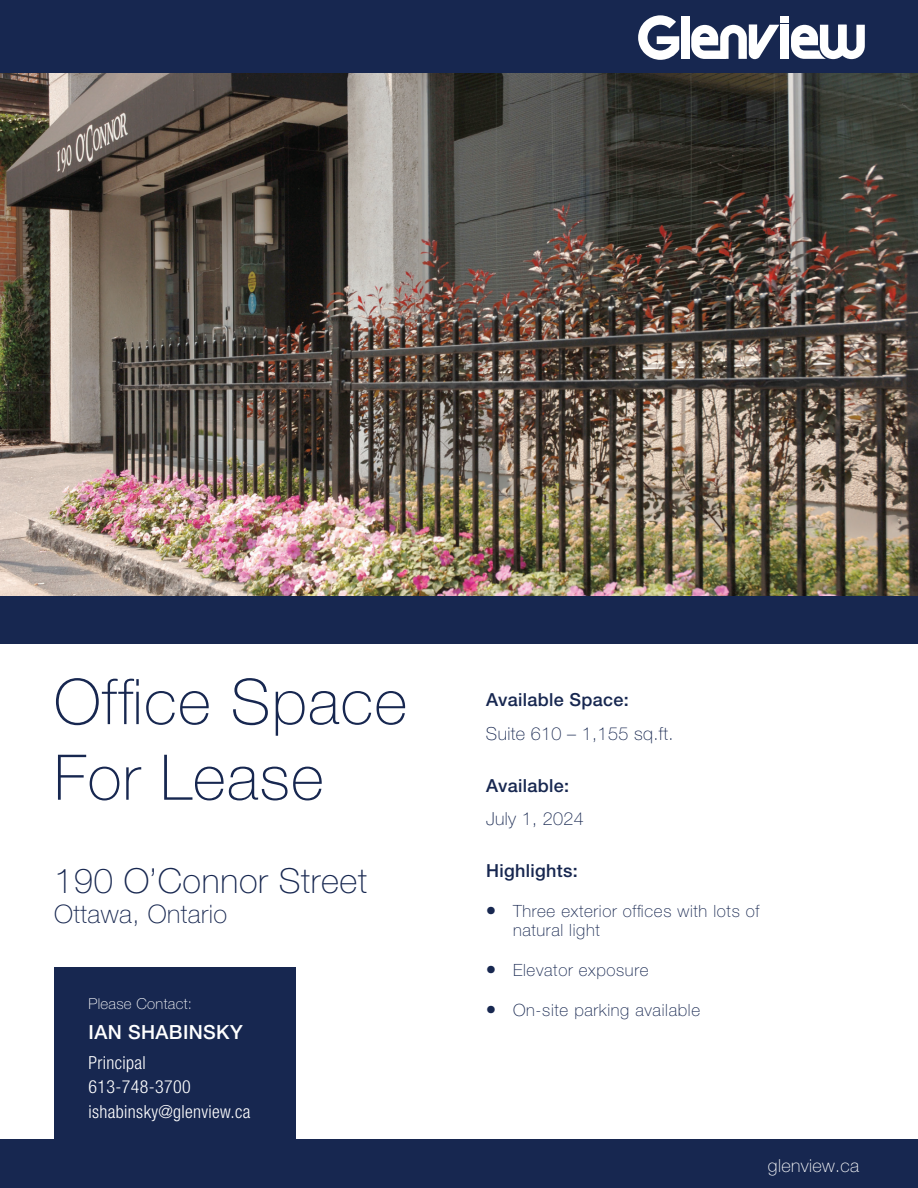
<style>
.page{position:relative;width:918px;height:1188px;background:#fff}
.page>*{position:absolute;margin:0;border:0;box-sizing:border-box;transform-origin:0 0}
.t1{font:100 63px/75.6px "Helvetica Neue LT Std";letter-spacing:.02em;color:#172750}
.t2{font:100 34.5px "Helvetica Neue LT Std";letter-spacing:.02em;color:#172750}
.t3{font:100 25.5px "Helvetica Neue LT Std";letter-spacing:.02em;color:#172750}
.t4{font:500 19.5px "Helvetica Neue LT Std";letter-spacing:.02em;color:#fff}
.t5{font:300 condensed 18px/24.6px "Helvetica Neue LT Std";letter-spacing:.02em;color:#fff}
.t6{font:500 18px "Helvetica Neue LT Std";letter-spacing:.02em;color:#172750}
.t7{font:100 18px "Helvetica Neue LT Std";letter-spacing:.02em;color:#172750}
.t8{font:100 18px "Helvetica Neue LT Std";letter-spacing:.02em;color:#fff}
.t9{font:100 16.8px/19.5px "Helvetica Neue LT Std";letter-spacing:.04em;color:#172750}
.t10{font:100 15px "Helvetica Neue LT Std";letter-spacing:.02em;color:#fff}
.s1{font-size:21px}
</style>
<div class="page">
<div style="left:0;top:596px;width:918px;height:48px;background:#172750"></div>
<div style="left:54px;top:968px;width:241px;height:188px;background:#172750"></div>
<div style="left:0;top:0;width:918px;height:74px;background:#172750"></div>
<div style="left:681px;top:16px;width:8px;height:43px;background:#fff"></div>
<div style="left:781px;top:25px;width:8px;height:34px;background:#fff"></div>
<div style="left:781px;top:16px;width:8px;height:7px;background:#fff"></div>
<svg style="left:791px;top:25px;width:74px;height:34px"></svg>
<svg style="left:691px;top:24px;width:88px;height:35px"></svg>
<svg style="left:638px;top:15px;width:41px;height:45px"></svg>
<div style="left:0;top:1140px;width:918px;height:48px;background:#172750"></div>
<img style="left:0;top:74px;width:918px;height:522px">
<h1 class="t1" style="left:54px;top:664px;width:355px">Office Space<br>For Lease</h1>
<h2 class="t2" style="left:54px;top:861px;width:315px">190 O’Connor Street</h2>
<h3 class="t3" style="left:54px;top:900px;width:175px">Ottawa, Ontario</h3>
<p class="t10" style="left:89px;top:995px;width:105px">Please Contact:</p>
<p class="t4" style="left:89px;top:1020px;width:156px">IAN SHABINSKY</p>
<p class="t5" style="left:89px;top:1050px;width:164px">Principal<br>613-748-3700 ishabinsky@glenview.ca</p>
<p class="t6" style="left:486px;top:689px;width:144px">Available Space:</p>
<p class="t7" style="left:486px;top:723px;width:189px">Suite 610 – 1,155 sq.ft.</p>
<p class="t6" style="left:486px;top:774px;width:85px">Available:</p>
<p class="t7" style="left:486px;top:809px;width:99px">July 1, 2024</p>
<p class="t6" style="left:486px;top:860px;width:93px">Highlights:</p>
<p class="t9" style="left:513px;top:901px;width:248px;text-indent:-27px"><span class="s1">•</span> Three exterior offices with lots of natural light</p>
<p class="t9" style="left:486px;top:960px;width:164px"><span class="s1">•</span> Elevator exposure</p>
<p class="t9" style="left:486px;top:1000px;width:216px"><span class="s1">•</span> On-site parking available</p>
<p class="t8" style="left:768px;top:1155px;width:93px">glenview.ca</p>
</div>
